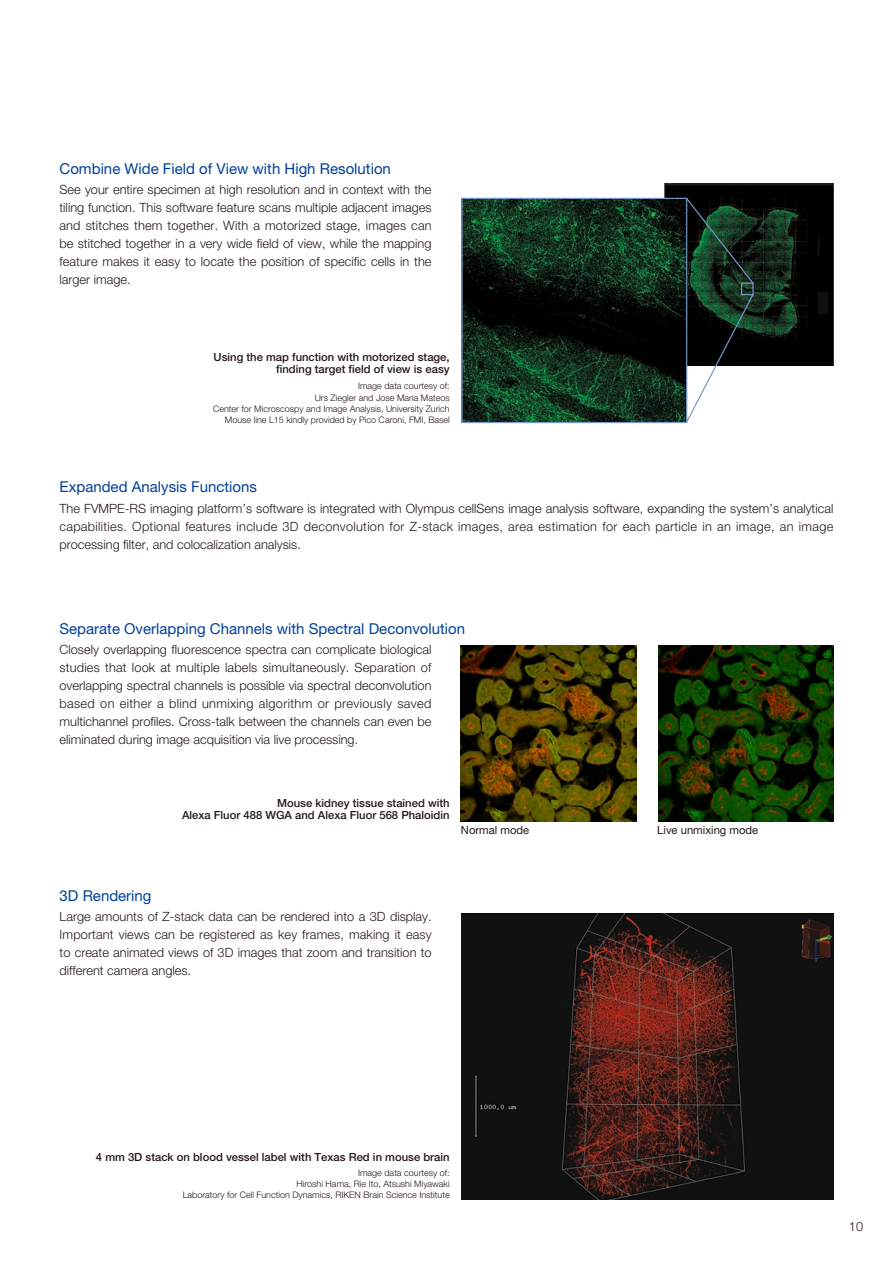
<style>
.page{position:relative;width:893px;height:1263px;background:#fff}
.page>*{position:absolute;margin:0;border:0;box-sizing:border-box;transform-origin:0 0}
.t1{font:15px "Helvetica Neue LT Std";color:#004098}
.t2{font:300 12.75px/18px "Helvetica Neue LT Std";color:#231916;text-align:justify}
.ノーマル{font:500 11.25px "Helvetica Neue LT Std";color:#231916}
.t3{font:11.25px "Helvetica Neue LT Std";color:#231916}
.t4{font:300 9px "Helvetica Neue LT Std";color:#231916}
</style>
<div class="page">
<img style="left:461px;top:914px;width:372px;height:285px">
<img style="left:665px;top:184px;width:169px;height:181px">
<img style="left:463px;top:200px;width:222px;height:221px">
<div style="left:461px;top:198px;width:226px;height:225px;border:1px solid #7797c4"></div>
<svg style="left:685px;top:197px;width:70px;height:88px;background:#142d20"></svg>
<svg style="left:685px;top:293px;width:70px;height:131px"></svg>
<div style="left:741px;top:283px;width:13px;height:12px;border:1px solid #7797c4"></div>
<img style="left:658px;top:646px;width:175px;height:175px">
<img style="left:461px;top:646px;width:175px;height:175px">
<p class="t1" style="left:60px;top:159px;width:333px">Combine Wide Field of View with High Resolution</p>
<p class="t2" style="left:60px;top:181px;width:374px">See your entire specimen at high resolution and in context with the tiling function. This software feature scans multiple adjacent images and stitches them together. With a motorized stage, images can be stitched together in a very wide field of view, while the mapping feature makes it easy to locate the position of specific cells in the larger image.</p>
<p class="ノーマル" style="left:214px;top:351px;width:238px">Using the map function with motorized stage,</p>
<p class="ノーマル" style="left:276px;top:363px;width:175px">finding target field of view is easy</p>
<p class="t4" style="left:358px;top:381px;width:93px">Image data courtesy of:</p>
<p class="t4" style="left:315px;top:392px;width:136px">Urs Ziegler and Jose Maria Mateos</p>
<p class="t4" style="left:213px;top:403px;width:238px">Center for Microscospy and Image Analysis, University Zurich</p>
<p class="t4" style="left:225px;top:414px;width:226px">Mouse line L15 kindly provided by Pico Caroni, FMI, Basel</p>
<p class="t1" style="left:60px;top:478px;width:199px">Expanded Analysis Functions</p>
<p class="t2" style="left:60px;top:499px;width:775px">The FVMPE-RS imaging platform’s software is integrated with Olympus cellSens image analysis software, expanding the system’s analytical capabilities. Optional features include 3D deconvolution for Z-stack images, area estimation for each particle in an image, an image processing filter, and colocalization analysis.</p>
<p class="t1" style="left:60px;top:619px;width:407px">Separate Overlapping Channels with Spectral Deconvolution</p>
<p class="t2" style="left:60px;top:640px;width:374px">Closely overlapping fluorescence spectra can complicate biological studies that look at multiple labels simultaneously. Separation of overlapping spectral channels is possible via spectral deconvolution based on either a blind unmixing algorithm or previously saved multichannel profiles. Cross-talk between the channels can even be eliminated during image acquisition via live processing.</p>
<p class="ノーマル" style="left:277px;top:796px;width:174px">Mouse kidney tissue stained with</p>
<p class="ノーマル" style="left:182px;top:808px;width:269px">Alexa Fluor 488 WGA and Alexa Fluor 568 Phaloidin</p>
<p class="t3" style="left:461px;top:824px;width:70px">Normal mode</p>
<p class="t3" style="left:657px;top:824px;width:103px">Live unmixing mode</p>
<p class="t1" style="left:60px;top:886px;width:93px">3D Rendering</p>
<p class="t2" style="left:60px;top:908px;width:374px">Large amounts of Z-stack data can be rendered into a 3D display.<br>Important views can be registered as key frames, making it easy to create animated views of 3D images that zoom and transition to different camera angles.</p>
<p class="ノーマル" style="left:96px;top:1150px;width:355px">4 mm 3D stack on blood vessel label with Texas Red in mouse brain</p>
<p class="t4" style="left:358px;top:1167px;width:93px">Image data courtesy of:</p>
<p class="t4" style="left:296px;top:1178px;width:155px">Hiroshi Hama, Rie Ito, Atsushi Miyawaki</p>
<p class="t4" style="left:183px;top:1189px;width:268px">Laboratory for Cell Function Dynamics, RIKEN Brain Science Institute</p>
<p class="t2" style="left:849px;top:1217px;width:16px">10</p>
</div>
